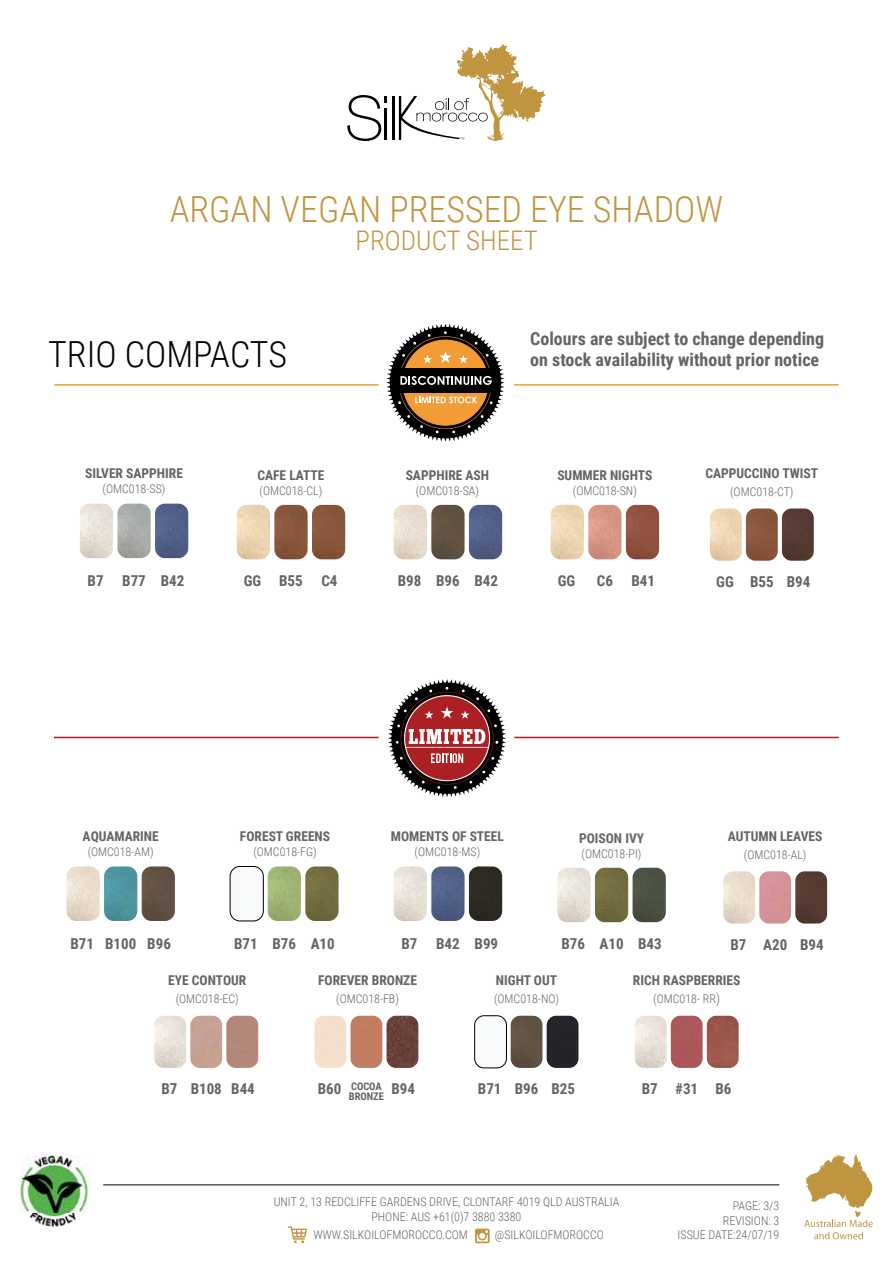
<style>
.page{position:relative;width:893px;height:1263px;background:#fff}
.page>*{position:absolute;margin:0;border:0;box-sizing:border-box;transform-origin:0 0}
.t1{font:300 36px "Roboto Condensed";color:#bf953f}
.t2{font:300 36px "Roboto Condensed";color:#000}
.t3{font:300 27px "Roboto Condensed";color:#bf953f}
.t4{font:700 18px/21.6px "Roboto Condensed";color:#636466}
.t5{font:700 15px "Roboto Condensed";color:#636466}
.t6{font:700 13.5px "Roboto Condensed";color:#636466}
.t7{font:300 12px/14.4px "Roboto Condensed";color:#636466;text-align:right}
.t8{font:700 10.5px/10.5px "Roboto Condensed";color:#636466}
.s1{font-size:15px}
.s2{font-size:13.5px}
</style>
<div class="page">
<hr style="left:392px;top:96px;width:3px;height:44px;background:#000">
<svg style="left:347px;top:95px;width:40px;height:46px"></svg>
<svg style="left:399px;top:44px;width:147px;height:97px"></svg>
<img style="left:66px;top:866px;width:34px;height:55px">
<img style="left:104px;top:866px;width:33px;height:55px">
<img style="left:142px;top:866px;width:33px;height:55px">
<img style="left:230px;top:866px;width:33px;height:55px">
<div style="left:230px;top:866px;width:34px;height:55px;border:1px solid #000;border-radius:10px"></div>
<img style="left:268px;top:866px;width:33px;height:55px">
<img style="left:305px;top:866px;width:34px;height:55px">
<img style="left:394px;top:866px;width:33px;height:55px">
<img style="left:431px;top:866px;width:34px;height:55px">
<img style="left:469px;top:866px;width:33px;height:55px">
<img style="left:557px;top:868px;width:34px;height:54px">
<img style="left:595px;top:868px;width:33px;height:54px">
<img style="left:633px;top:868px;width:33px;height:54px">
<img style="left:723px;top:871px;width:32px;height:52px">
<img style="left:759px;top:871px;width:32px;height:52px">
<img style="left:795px;top:871px;width:32px;height:52px">
<img style="left:80px;top:504px;width:33px;height:54px">
<img style="left:117px;top:504px;width:34px;height:54px">
<img style="left:155px;top:504px;width:33px;height:54px">
<img style="left:237px;top:505px;width:33px;height:54px">
<img style="left:274px;top:505px;width:34px;height:54px">
<img style="left:312px;top:505px;width:33px;height:54px">
<img style="left:551px;top:505px;width:33px;height:54px">
<img style="left:588px;top:505px;width:33px;height:54px">
<img style="left:626px;top:505px;width:33px;height:54px">
<img style="left:394px;top:505px;width:33px;height:54px">
<img style="left:431px;top:505px;width:34px;height:54px">
<img style="left:469px;top:505px;width:33px;height:54px">
<img style="left:710px;top:508px;width:32px;height:53px">
<img style="left:746px;top:508px;width:32px;height:53px">
<img style="left:782px;top:508px;width:32px;height:53px">
<img style="left:154px;top:1016px;width:32px;height:52px">
<img style="left:190px;top:1016px;width:32px;height:52px">
<img style="left:226px;top:1016px;width:32px;height:52px">
<img style="left:314px;top:1016px;width:32px;height:52px">
<img style="left:350px;top:1016px;width:32px;height:52px">
<img style="left:386px;top:1016px;width:32px;height:52px">
<img style="left:635px;top:1016px;width:32px;height:52px">
<img style="left:671px;top:1016px;width:32px;height:52px">
<img style="left:707px;top:1016px;width:32px;height:52px">
<img style="left:476px;top:1017px;width:30px;height:51px">
<div style="left:474px;top:1015px;width:33px;height:53px;border:1px solid #000;border-radius:9px"></div>
<img style="left:511px;top:1016px;width:31px;height:52px">
<div style="left:547px;top:1016px;width:31px;height:52px;background:#23252a"></div>
<svg style="left:804px;top:1154px;width:69px;height:85px"></svg>
<hr style="left:103px;top:1184px;width:676px;height:1px;background:#000">
<svg style="left:475px;top:1229px;width:15px;height:14px"></svg>
<svg style="left:288px;top:1226px;width:19px;height:17px"></svg>
<img style="left:20px;top:1154px;width:68px;height:73px">
<hr style="left:54px;top:384px;width:325px;height:2px;background:#f29e24">
<hr style="left:514px;top:384px;width:325px;height:2px;background:#f29e24">
<hr style="left:54px;top:737px;width:325px;height:1px;background:#ac1a1b">
<hr style="left:514px;top:737px;width:325px;height:1px;background:#ac1a1b">
<svg style="left:386px;top:323px;width:119px;height:119px"></svg>
<svg style="left:388px;top:679px;width:118px;height:118px"></svg>
<h1 class="t1" style="left:170px;top:184px;width:555px">ARGAN VEGAN PRESSED EYE SHADOW</h1>
<h2 class="t3" style="left:356px;top:222px;width:184px">PRODUCT SHEET</h2>
<h1 class="t2" style="left:48px;top:329px;width:240px">TRIO COMPACTS</h1>
<h3 class="t4" style="left:530px;top:327px;width:295px">Colours are subject to change depending on stock availability without prior notice</h3>
<p class="t6" style="left:85px;top:464px;width:99px">SILVER SAPPHIRE</p>
<p class="t7" style="left:103px;top:481px;width:64px">(OMC018-SS)</p>
<p class="t5" style="left:88px;top:570px;width:98px">B7 B77 B42</p>
<p class="t6" style="left:257px;top:466px;width:69px">CAFE LATTE</p>
<p class="t7" style="left:260px;top:483px;width:64px">(OMC018-CL)</p>
<p class="t5" style="left:244px;top:570px;width:95px">GG B55 C4</p>
<p class="t6" style="left:406px;top:466px;width:85px">SAPPHIRE ASH</p>
<p class="t7" style="left:416px;top:483px;width:65px">(OMC018-SA)</p>
<p class="t5" style="left:398px;top:570px;width:102px">B98 B96 B42</p>
<p class="t6" style="left:557px;top:466px;width:97px">SUMMER NIGHTS</p>
<p class="t7" style="left:573px;top:483px;width:66px">(OMC018-SN)</p>
<p class="t5" style="left:558px;top:570px;width:19px">GG</p>
<p class="t5" style="left:597px;top:570px;width:60px">C6 B41</p>
<p class="t6" style="left:705px;top:463px;width:114px">CAPPUCCINO TWIST</p>
<p class="t7" style="left:730px;top:484px;width:65px">(OMC018-CT)</p>
<p class="t5" style="left:716px;top:571px;width:96px">GG B55 B94</p>
<p class="t6" style="left:83px;top:826px;width:78px">AQUAMARINE</p>
<p class="t7" style="left:88px;top:844px;width:68px">(OMC018-AM)</p>
<p class="t5" style="left:70px;top:933px;width:102px">B71 B100 B96</p>
<p class="t6" style="left:240px;top:826px;width:92px">FOREST GREENS</p>
<p class="t7" style="left:253px;top:844px;width:65px">(OMC018-FG)</p>
<p class="t5" style="left:234px;top:933px;width:102px">B71 B76 A10</p>
<p class="t6" style="left:391px;top:826px;width:115px">MOMENTS OF STEEL</p>
<p class="t7" style="left:415px;top:844px;width:67px">(OMC018-MS)</p>
<p class="t5" style="left:401px;top:933px;width:98px">B7 B42 B99</p>
<p class="t6" style="left:579px;top:829px;width:67px">POISON IVY</p>
<p class="t7" style="left:582px;top:846px;width:61px">(OMC018-PI)</p>
<p class="t5" style="left:561px;top:933px;width:102px">B76 A10 B43</p>
<p class="t6" style="left:728px;top:826px;width:96px">AUTUMN LEAVES</p>
<p class="t7" style="left:744px;top:847px;width:64px">(OMC018-AL)</p>
<p class="t5" style="left:730px;top:934px;width:95px">B7 A20 B94</p>
<p class="t6" style="left:168px;top:971px;width:80px">EYE CONTOUR</p>
<p class="t7" style="left:176px;top:991px;width:65px">(OMC018-EC)</p>
<p class="t5" style="left:161px;top:1078px;width:95px">B7 B108 B44</p>
<p class="t6" style="left:318px;top:971px;width:100px">FOREVER BRONZE</p>
<p class="t7" style="left:336px;top:991px;width:64px">(OMC018-FB)</p>
<p class="t8" style="left:349px;top:1080px;width:68px;text-indent:-31px"><span class="s1">B60</span> COCOA<br>BRONZE <sup>B94</sup></p>
<p class="t6" style="left:496px;top:971px;width:63px">NIGHT OUT</p>
<p class="t7" style="left:494px;top:991px;width:66px">(OMC018-NO)</p>
<p class="t5" style="left:478px;top:1078px;width:99px">B71 B96 B25</p>
<p class="t6" style="left:633px;top:971px;width:109px">RICH RASPBERRIES</p>
<p class="t7" style="left:653px;top:991px;width:68px">(OMC018- RR<span class="s2">)</span></p>
<p class="t5" style="left:642px;top:1078px;width:91px">B7 #31 B6</p>
<p class="t7" style="left:274px;top:1194px;width:347px;text-align:center">UNIT 2, 13 REDCLIFFE GARDENS DRIVE, CLONTARF 4019 QLD AUSTRALIA<br>PHONE: AUS +61(0)7 3880 3380</p>
<p class="t7" style="left:313px;top:1227px;width:156px">WWW.SILKOILOFMOROCCO.COM</p>
<p class="t7" style="left:495px;top:1227px;width:110px">@SILKOILOFMOROCCO</p>
<p class="t7" style="left:678px;top:1198px;width:103px">PAGE: 3/3<br>REVISION: 3<br>ISSUE DATE:24/07/19</p>
</div>
